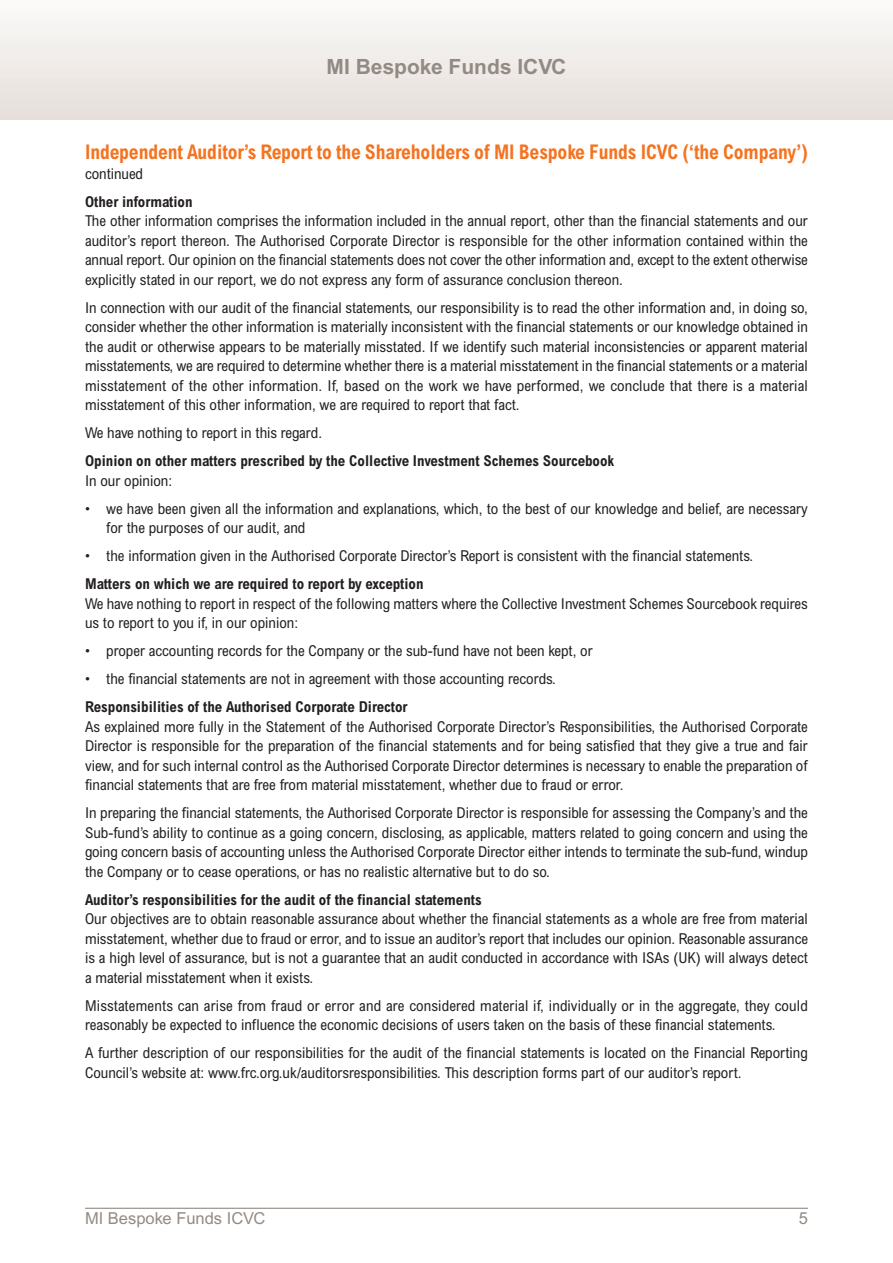
<style>
.page{position:relative;width:893px;height:1263px;background:#fff}
.page>*{position:absolute;margin:0;border:0;box-sizing:border-box;transform-origin:0 0}
.t1{font:700 21px "Arial";color:#938a84}
.t2{font:700 condensed 20.25px "Arial";letter-spacing:-.005em;color:#f47321}
.t3{font:16.5px "Arial";color:#938a84}
.t4{font:condensed 15px/19.5px "Arial";color:#231f20;text-align:justify}
.t5{font:700 condensed 15px "Arial";color:#231f20}
</style>
<div class="page">
<hr style="left:85px;top:1208px;width:723px;height:1px;background:#938a84">
<div style="left:0;top:0;width:893px;height:119px;background:linear-gradient(to bottom,#fbfbf9,#e5deda)"></div>
<p class="t1" style="left:327px;top:59px;width:241px">MI Bespoke Funds ICVC</p>
<p class="t2" style="left:85px;top:145px;width:724px">Independent Auditor’s Report to the Shareholders of MI Bespoke Funds ICVC (‘the Company’)</p>
<p class="t4" style="left:85px;top:165px;width:60px">continued</p>
<p class="t5" style="left:85px;top:196px;width:109px">Other information</p>
<p class="t4" style="left:85px;top:213px;width:724px">The other information comprises the information included in the annual report, other than the financial statements and our auditor’s report thereon. The Authorised Corporate Director is responsible for the other information contained within the annual report. Our opinion on the financial statements does not cover the other information and, except to the extent otherwise explicitly stated in our report, we do not express any form of assurance conclusion thereon.</p>
<p class="t4" style="left:85px;top:299px;width:724px">In connection with our audit of the financial statements, our responsibility is to read the other information and, in doing so, consider whether the other information is materially inconsistent with the financial statements or our knowledge obtained in the audit or otherwise appears to be materially misstated. If we identify such material inconsistencies or apparent material misstatements, we are required to determine whether there is a material misstatement in the financial statements or a material misstatement of the other information. If, based on the work we have performed, we conclude that there is a material misstatement of this other information, we are required to report that fact.</p>
<p class="t4" style="left:85px;top:425px;width:239px">We have nothing to report in this regard.</p>
<p class="t5" style="left:85px;top:455px;width:531px">Opinion on other matters prescribed by the Collective Investment Schemes Sourcebook</p>
<p class="t4" style="left:85px;top:472px;width:89px">In our opinion:</p>
<p class="t4" style="left:106px;top:500px;width:703px;text-indent:-21px">• we have been given all the information and explanations, which, to the best of our knowledge and belief, are necessary for the purposes of our audit, and</p>
<p class="t4" style="left:85px;top:548px;width:670px">• the information given in the Authorised Corporate Director’s Report is consistent with the financial statements.</p>
<p class="t5" style="left:85px;top:578px;width:340px">Matters on which we are required to report by exception</p>
<p class="t4" style="left:85px;top:595px;width:724px">We have nothing to report in respect of the following matters where the Collective Investment Schemes Sourcebook requires us to report to you if, in our opinion:</p>
<p class="t4" style="left:85px;top:643px;width:509px">• proper accounting records for the Company or the sub-fund have not been kept, or</p>
<p class="t4" style="left:85px;top:671px;width:472px">• the financial statements are not in agreement with those accounting records.</p>
<p class="t5" style="left:85px;top:701px;width:324px">Responsibilities of the Authorised Corporate Director</p>
<p class="t4" style="left:85px;top:718px;width:724px">As explained more fully in the Statement of the Authorised Corporate Director’s Responsibilities, the Authorised Corporate Director is responsible for the preparation of the financial statements and for being satisfied that they give a true and fair view, and for such internal control as the Authorised Corporate Director determines is necessary to enable the preparation of financial statements that are free from material misstatement, whether due to fraud or error.</p>
<p class="t4" style="left:85px;top:805px;width:724px">In preparing the financial statements, the Authorised Corporate Director is responsible for assessing the Company’s and the Sub-fund’s ability to continue as a going concern, disclosing, as applicable, matters related to going concern and using the going concern basis of accounting unless the Authorised Corporate Director either intends to terminate the sub-fund, windup the Company or to cease operations, or has no realistic alternative but to do so.</p>
<p class="t5" style="left:85px;top:894px;width:398px">Auditor’s responsibilities for the audit of the financial statements</p>
<p class="t4" style="left:85px;top:911px;width:724px">Our objectives are to obtain reasonable assurance about whether the financial statements as a whole are free from material misstatement, whether due to fraud or error, and to issue an auditor’s report that includes our opinion. Reasonable assurance is a high level of assurance, but is not a guarantee that an audit conducted in accordance with ISAs (UK) will always detect a material misstatement when it exists.</p>
<p class="t4" style="left:85px;top:997px;width:724px">Misstatements can arise from fraud or error and are considered material if, individually or in the aggregate, they could reasonably be expected to influence the economic decisions of users taken on the basis of these financial statements.</p>
<p class="t4" style="left:85px;top:1045px;width:724px">A further description of our responsibilities for the audit of the financial statements is located on the Financial Reporting<br>Council’s website at: www.frc.org.uk/auditorsresponsibilities. This description forms part of our auditor’s report.</p>
<p class="t3" style="left:85px;top:1212px;width:182px">MI Bespoke Funds ICVC</p>
<p class="t3" style="left:799px;top:1212px;width:11px">5</p>
</div>
